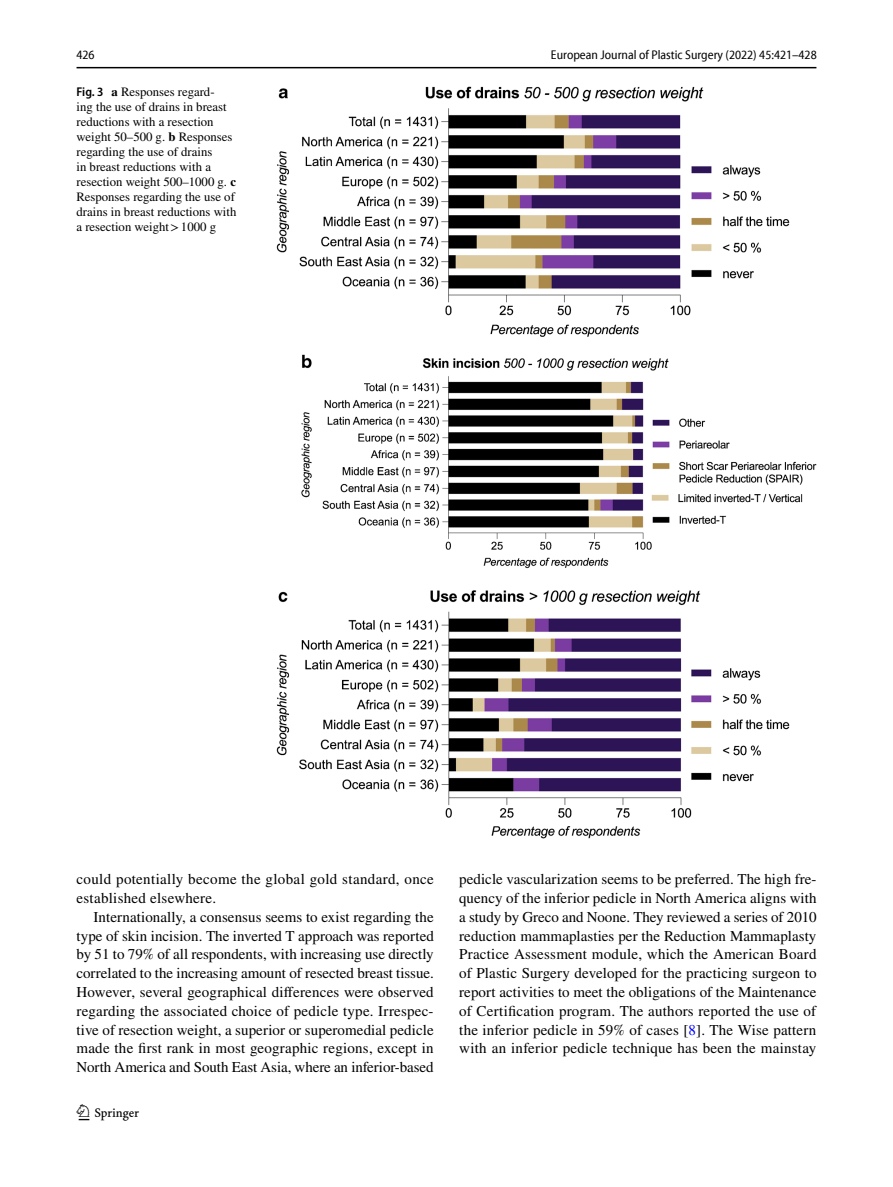
<style>
.page{position:relative;width:893px;height:1187px;background:#fff}
.page>*{position:absolute;margin:0;border:0;box-sizing:border-box;transform-origin:0 0}
.t1{font:22.5px "Springnew Regular 2";color:#000}
.t2{font:15px/18.8px "STIX";letter-spacing:.015em;color:#000;text-align:justify}
.t3{font:12.75px/15px "STIX";color:#000}
.t4{font:semi-condensed 12.75px "Myriad Pro Unic";color:#000}
.s1{font-family:"Myriad Pro";font-weight:600;font-stretch:semi-condensed}
.s2{font-weight:700}
.s3{color:#00f}
</style>
<div class="page">
<hr style="left:77px;top:67px;width:739px;height:1px;background:#000">
<img style="left:276px;top:87px;width:540px;height:751px">
<p class="t4" style="left:77px;top:50px;width:20px">426</p>
<p class="t4" style="left:551px;top:50px;width:267px">European Journal of Plastic Surgery (2022) 45:421–428</p>
<p class="t3" style="left:77px;top:85px;width:161px"><span class="s1">Fig. 3</span> <span class="s2">a</span> Responses regard-<br>ing the use of drains in breast reductions with a resection weight 50–500 g. <span class="s2">b</span> Responses regarding the use of drains<br>in breast reductions with a resection weight 500–1000 g. <span class="s2">c<br></span>Responses regarding the use of drains in breast reductions with a resection weight&gt;1000 g</p>
<p class="t2" style="left:77px;top:871px;width:359px">could potentially become the global gold standard, once established elsewhere.</p>
<p class="t2" style="left:77px;top:908px;width:359px;text-indent:17px">Internationally, a consensus seems to exist regarding the type of skin incision. The inverted T approach was reported by 51 to 79% of all respondents, with increasing use directly correlated to the increasing amount of resected breast tissue.<br>However, several geographical differences were observed regarding the associated choice of pedicle type. Irrespec&shy;tive of resection weight, a superior or superomedial pedicle made the first rank in most geographic regions, except in North America and South East Asia, where an inferior-based</p>
<h1 class="t1" style="left:79px;top:1104px;width:62px">1 3</h1>
<p class="t2" style="left:459px;top:871px;width:359px">pedicle vascularization seems to be preferred. The high fre&shy;quency of the inferior pedicle in North America aligns with a study by Greco and Noone. They reviewed a series of 2010 reduction mammaplasties per the Reduction Mammaplasty Practice Assessment module, which the American Board of Plastic Surgery developed for the practicing surgeon to report activities to meet the obligations of the Maintenance of Certification program. The authors reported the use of the inferior pedicle in 59% of cases [<span class="s3">8</span>]. The Wise pattern with an inferior pedicle technique has been the mainstay</p>
</div>
